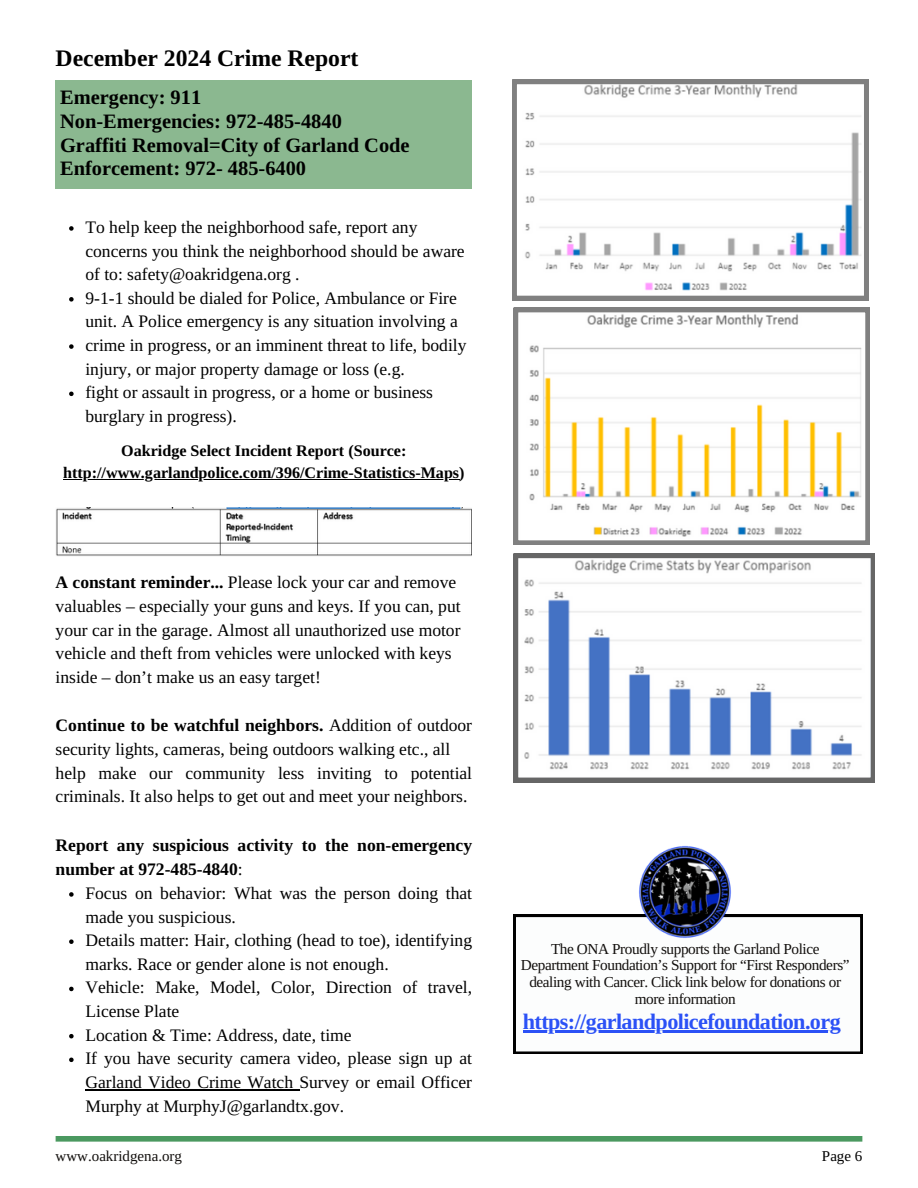
<style>
.page{position:relative;width:918px;height:1188px;background:#fff}
.page>*{position:absolute;margin:0;border:0;box-sizing:border-box;transform-origin:0 0}
.t1{font:700 23.7px "Libra Serif Modern";color:#000}
.t2{font:700 22.2px "Libra Serif Modern";letter-spacing:-.025em;color:#2b51f6}
.t3{font:700 20.4px/23.7px "Libra Serif Modern";color:#000}
.t4{font:17.55px/23.7px "Libra Serif Modern";color:#000}
.t5{font:700 17.55px/24.8px "Libra Serif Modern";color:#000}
.t6{font:700 16.05px "Libra Serif Modern";color:#000}
.t7{font:15.3px/16.6px "Libra Serif Modern";letter-spacing:-.025em;color:#120f0d;text-align:center}
.t8{font:15px "Libra Serif Modern";color:#120f0d}
.t9{font:15px "Libra Serif Modern";color:#000}
.s1{font-weight:700}
.s2{font-weight:400}
</style>
<div class="page">
<div style="left:56px;top:1136px;width:806px;height:6px;background:#4b9960"></div>
<div style="left:56px;top:80px;width:416px;height:109px;background:#8bb890"></div>
<img style="left:56px;top:507px;width:416px;height:49px">
<svg style="left:512px;top:80px;width:356px;height:220px"></svg>
<svg style="left:514px;top:308px;width:356px;height:237px"></svg>
<svg style="left:514px;top:554px;width:361px;height:228px"></svg>
<svg style="left:69px;top:226px;width:5px;height:5px"></svg>
<svg style="left:69px;top:297px;width:5px;height:5px"></svg>
<svg style="left:69px;top:344px;width:5px;height:5px"></svg>
<svg style="left:69px;top:392px;width:5px;height:4px"></svg>
<svg style="left:69px;top:892px;width:5px;height:5px"></svg>
<svg style="left:69px;top:939px;width:5px;height:5px"></svg>
<svg style="left:69px;top:987px;width:5px;height:4px"></svg>
<svg style="left:69px;top:1034px;width:5px;height:4px"></svg>
<svg style="left:69px;top:1058px;width:5px;height:4px"></svg>
<hr style="left:85px;top:1089px;width:214px;height:1px;background:#000">
<hr style="left:63px;top:479px;width:396px;height:1px;background:#000">
<svg style="left:514px;top:915px;width:348px;height:139px"></svg>
<img style="left:636px;top:846px;width:98px;height:95px">
<hr style="left:523px;top:1031px;width:317px;height:2px;background:#2b51f6">
<h3 class="t1" style="left:56px;top:45px;width:304px">December 2024 Crime Report</h3>
<h1 class="t3" style="left:60px;top:86px;width:351px">Emergency: 911<br>Non-Emergencies: 972-485-4840<br>Graffiti Removal=City of Garland Code<br>Enforcement: 972- 485-6400</h1>
<p class="t4" style="left:85px;top:215px;width:381px">To help keep the neighborhood safe, report any concerns you think the neighborhood should be aware of to: safety@oakridgena.org .</p>
<p class="t4" style="left:85px;top:286px;width:374px">9-1-1 should be dialed for Police, Ambulance or Fire unit. A Police emergency is any situation involving a</p>
<p class="t4" style="left:85px;top:334px;width:383px">crime in progress, or an imminent threat to life, bodily injury, or major property damage or loss (e.g.</p>
<p class="t4" style="left:85px;top:381px;width:349px">fight or assault in progress, or a home or business burglary in progress).</p>
<p class="t6" style="left:121px;top:442px;width:287px">Oakridge Select Incident Report (Source:</p>
<p class="t6" style="left:63px;top:464px;width:403px">http://www.garlandpolice.com/396/Crime-Statistics-Maps)</p>
<h4 class="t4" style="left:56px;top:571px;width:407px"><span class="s1">A constant reminder...</span> Please lock your car and remove valuables – especially your guns and keys. If you can, put your car in the garage. Almost all unauthorized use motor vehicle and theft from vehicles were unlocked with keys inside – don’t make us an easy target!</h4>
<h4 class="t4" style="left:56px;top:714px;width:418px"><span class="s1">Continue to be watchful neighbors.</span> Addition of outdoor security lights, cameras, being outdoors walking etc., all help make our community less inviting to potential criminals. It also helps to get out and meet your neighbors.</h4>
<h4 class="t5" style="left:56px;top:832px;width:418px">Report any suspicious activity to the non-emergency number at 972-485-4840<span class="s2">:</span></h4>
<p class="t4" style="left:85px;top:881px;width:388px">Focus on behavior: What was the person doing that made you suspicious.</p>
<p class="t4" style="left:85px;top:929px;width:388px">Details matter: Hair, clothing (head to toe), identifying marks. Race or gender alone is not enough.</p>
<p class="t4" style="left:85px;top:976px;width:388px">Vehicle: Make, Model, Color, Direction of travel,<br>License Plate</p>
<p class="t4" style="left:85px;top:1023px;width:268px">Location &amp; Time: Address, date, time</p>
<p class="t4" style="left:85px;top:1047px;width:388px;text-align:justify">If you have security camera video, please sign up at Garland Video Crime Watch Survey or email Officer Murphy at MurphyJ@garlandtx.gov.</p>
<p class="t7" style="left:521px;top:941px;width:330px">The ONA Proudly supports the Garland Police Department Foundation’s Support for “First Responders” dealing with Cancer. Click link below for donations or more information</p>
<p class="t2" style="left:523px;top:1009px;width:319px">https://garlandpolicefoundation.org</p>
<p class="t8" style="left:56px;top:1148px;width:128px">www.oakridgena.org</p>
<h2 class="t9" style="left:822px;top:1148px;width:42px">Page 6</h2>
</div>
